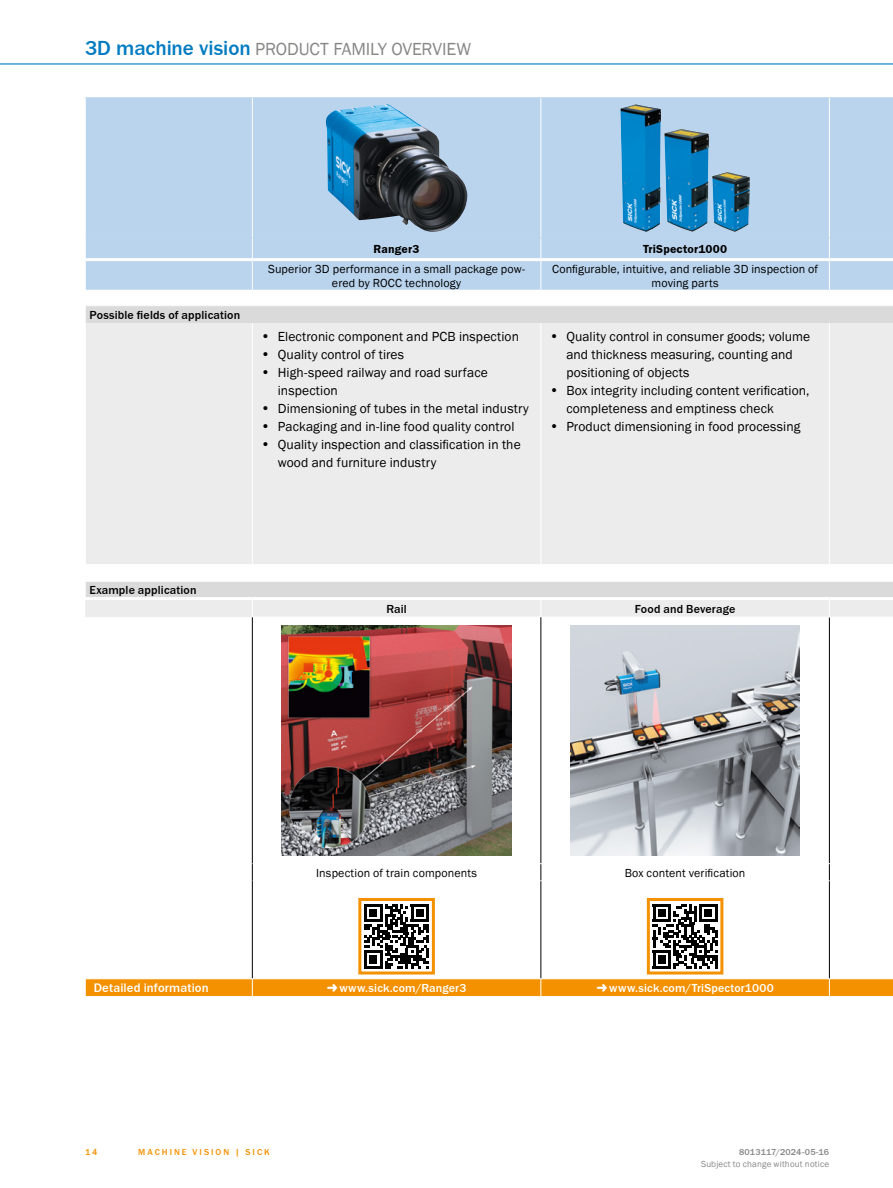
<style>
.page{position:relative;width:893px;height:1188px;background:#fff}
.page>*{position:absolute;margin:0;border:0;box-sizing:border-box;transform-origin:0 0}
.t1{font:18px "SICK Franklin";letter-spacing:-.01em;color:#878786}
.t2{font:13.5px/17.9px "SICK Franklin";letter-spacing:.005em;color:#000}
.t3{font:500 12.75px "SICK Franklin";letter-spacing:.01em;color:#fff}
.t4{font:12px/14.4px "SICK Franklin";letter-spacing:.01em;color:#000}
.t5{font:500 12px "SICK Franklin";letter-spacing:.015em;color:#000}
.t6{font:500 12px "SICK Franklin";letter-spacing:.015em;color:#fff}
.t7{font:700 12px "SICK Franklin";letter-spacing:.015em;color:#000}
.t8{font:9px "SICK Franklin";letter-spacing:.02em;color:#878786}
.t9{font:500 9px "SICK Franklin";letter-spacing:.225em;color:#f39100}
.t10{font:500 9px "SICK Franklin";letter-spacing:.02em;color:#878786}
.s1{font-weight:500;font-size:21px;color:#007bc1}
.s2{font-size:14.25px}
</style>
<div class="page">
<hr style="left:0;top:63px;width:893px;height:2px;background:#007bc1">
<div style="left:86px;top:99px;width:807px;height:139px;background:#bad4ee"></div>
<hr style="left:85px;top:98px;width:167px;height:1px;background:#bad4ee">
<hr style="left:85px;top:98px;width:1px;height:140px;background:#fff">
<hr style="left:541px;top:98px;width:288px;height:1px;background:#bad4ee">
<hr style="left:541px;top:98px;width:1px;height:140px;background:#fff">
<hr style="left:829px;top:98px;width:64px;height:1px;background:#bad4ee">
<hr style="left:252px;top:98px;width:289px;height:1px;background:#bad4ee">
<hr style="left:252px;top:98px;width:1px;height:140px;background:#fff">
<hr style="left:829px;top:98px;width:1px;height:140px;background:#fff">
<svg style="left:85px;top:238px;width:808px;height:52px;background:#bed6ef"></svg>
<img style="left:326px;top:104px;width:142px;height:128px">
<img style="left:620px;top:104px;width:130px;height:128px">
<div style="left:85px;top:306px;width:808px;height:17px;background:#dadada"></div>
<div style="left:86px;top:323px;width:807px;height:241px;background:#ececed"></div>
<hr style="left:252px;top:323px;width:1px;height:241px;background:#fff">
<hr style="left:541px;top:323px;width:1px;height:241px;background:#fff">
<hr style="left:829px;top:323px;width:1px;height:241px;background:#fff">
<svg style="left:85px;top:306px;width:1px;height:17px"></svg>
<hr style="left:252px;top:617px;width:1px;height:247px;background:#000">
<hr style="left:541px;top:617px;width:1px;height:247px;background:#000">
<hr style="left:829px;top:617px;width:1px;height:247px;background:#000">
<svg style="left:252px;top:864px;width:1px;height:17px"></svg>
<svg style="left:541px;top:864px;width:1px;height:17px"></svg>
<svg style="left:829px;top:864px;width:1px;height:17px"></svg>
<hr style="left:541px;top:863px;width:288px;height:1px;background:#fff">
<hr style="left:829px;top:617px;width:64px;height:1px;background:#fff">
<hr style="left:541px;top:881px;width:1px;height:98px;background:#000">
<hr style="left:829px;top:863px;width:64px;height:1px;background:#fff">
<hr style="left:252px;top:881px;width:1px;height:98px;background:#000">
<hr style="left:829px;top:881px;width:1px;height:98px;background:#000">
<svg style="left:85px;top:582px;width:808px;height:35px;background:#e6e6e6"></svg>
<img style="left:282px;top:626px;width:229px;height:229px">
<img style="left:570px;top:626px;width:230px;height:229px">
<svg style="left:364px;top:904px;width:65px;height:65px"></svg>
<div style="left:358px;top:898px;width:77px;height:77px;border:3px solid #f39100"></div>
<svg style="left:653px;top:904px;width:64px;height:65px"></svg>
<div style="left:647px;top:898px;width:76px;height:77px;border:3px solid #f39100"></div>
<svg style="left:85px;top:979px;width:808px;height:18px;background:#f39812"></svg>
<h1 class="t1" style="left:85px;top:38px;width:388px"><span class="s1">3D machine vision</span> Product family overview</h1>
<p class="t5" style="left:89px;top:307px;width:152px">Possible fields of application</p>
<p class="t7" style="left:374px;top:242px;width:47px">Ranger3</p>
<p class="t7" style="left:643px;top:242px;width:86px">TriSpector1000</p>
<p class="t4" style="left:332px;top:262px;width:195px;text-indent:-64px">Superior 3D performance in a small package pow&shy;ered by ROCC</p>
<p class="t4" style="left:552px;top:262px;width:268px;text-align:center">Configurable, intuitive, and reliable 3D inspection of moving parts</p>
<p class="t4" style="left:405px;top:276px;width:58px">technology</p>
<p class="t2" style="left:261px;top:328px;width:260px"><span class="s2">•</span> Electronic component and PCB inspection</p>
<p class="t2" style="left:261px;top:346px;width:145px"><span class="s2">•</span> Quality control of tires</p>
<p class="t2" style="left:278px;top:364px;width:211px;text-indent:-17px"><span class="s2">•</span> High-speed railway and road surface inspection</p>
<p class="t2" style="left:261px;top:400px;width:269px"><span class="s2">•</span> Dimensioning of tubes in the metal industry</p>
<p class="t2" style="left:261px;top:418px;width:255px"><span class="s2">•</span> Packaging and in-line food quality control</p>
<p class="t2" style="left:278px;top:435px;width:244px;text-indent:-17px"><span class="s2">•</span> Quality inspection and classification in the wood and furniture industry</p>
<p class="t2" style="left:566px;top:328px;width:245px;text-indent:-17px"><span class="s2">•</span> Quality control in consumer goods; volume and thickness measuring, counting and positioning of objects</p>
<p class="t2" style="left:566px;top:382px;width:245px;text-indent:-17px"><span class="s2">•</span> Box integrity including content verification, completeness and emptiness check</p>
<p class="t2" style="left:549px;top:418px;width:252px"><span class="s2">•</span> Product dimensioning in food processing</p>
<p class="t5" style="left:89px;top:583px;width:109px">Example application</p>
<p class="t5" style="left:386px;top:601px;width:22px">Rail</p>
<p class="t5" style="left:635px;top:601px;width:102px">Food and Beverage</p>
<p class="t4" style="left:316px;top:866px;width:162px">I nspection of train components</p>
<p class="t4" style="left:625px;top:866px;width:122px">Box content verification</p>
<p class="t3" style="left:94px;top:980px;width:116px">Detailed information</p>
<p class="t6" style="left:339px;top:981px;width:129px">www.sick.com/Ranger3</p>
<p class="t6" style="left:609px;top:981px;width:166px">www.sick.com/TriSpector1000</p>
<p class="t9" style="left:85px;top:1146px;width:14px">14</p>
<p class="t9" style="left:138px;top:1146px;width:114px">Machine vision | SIC</p>
<p class="t9" style="left:264px;top:1146px;width:7px">K</p>
<p class="t10" style="left:739px;top:1146px;width:92px">8013117/2024-05-16</p>
<p class="t8" style="left:701px;top:1159px;width:130px">Subject to change without notice</p>
</div>
